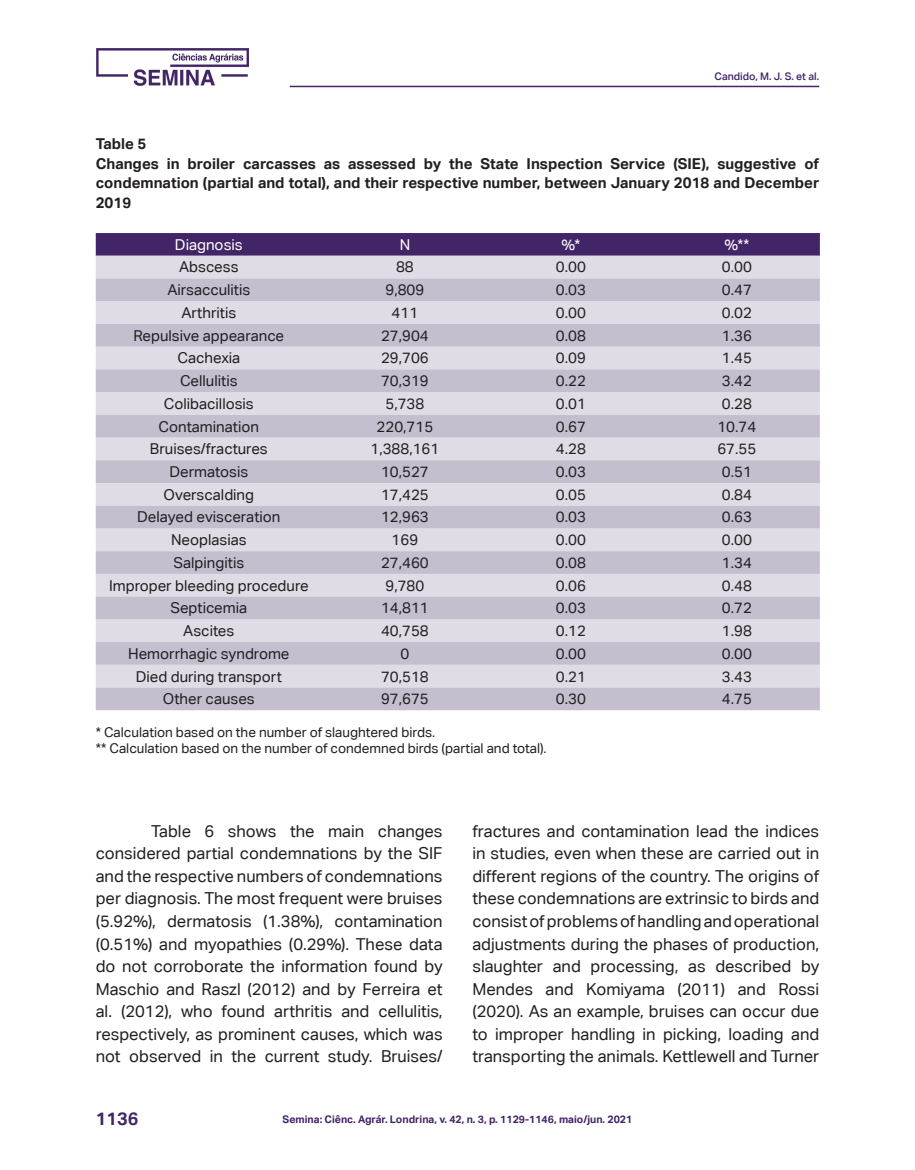
<style>
.page{position:relative;width:915px;height:1170px;background:#fff}
.page>*{position:absolute;margin:0;border:0;box-sizing:border-box;transform-origin:0 0}
.t1{font:700 18px "Aktiv Grotesk Corp";color:#422566}
.corpo_do_texto{font:16.5px/22.5px "Aktiv Grotesk Corp";color:#231f20;text-align:justify}
.texto_tabela{font:15px "Aktiv Grotesk Corp";color:#231f20}
.título_Tabela{font:700 15px/19.5px "Aktiv Grotesk Corp";color:#231f20;text-align:justify}
.texto_tabela-2{font:15px "Aktiv Grotesk Corp";color:#fff}
.legenda_de_tabela{font:13.5px "Aktiv Grotesk Corp";color:#231f20}
.t2{font:700 10.5px "Aktiv Grotesk Corp";color:#422566}
.t3{font:500 10.5px "Aktiv Grotesk Corp";color:#422566}
</style>
<div class="page">
<hr style="left:290px;top:86px;width:529px;height:1px;background:#422566">
<img style="left:96px;top:48px;width:152px;height:37px">
<div style="left:96px;top:233px;width:723px;height:23px;background:#422566"></div>
<div style="left:96px;top:256px;width:723px;height:22px;background:#e0dce5"></div>
<svg style="left:96px;top:278px;width:723px;height:432px;background:#d2ccd9"></svg>
<p class="t3" style="left:714px;top:69px;width:106px">Candido, M. J. S. et al.</p>
<p class="título_Tabela" style="left:96px;top:134px;width:52px">Table 5</p>
<p class="título_Tabela" style="left:96px;top:153px;width:724px">Changes in broiler carcasses as assessed by the State Inspection Service (SIE), suggestive of condemnation (partial and total), and their respective number, between January 2018 and December 2019</p>
<p class="texto_tabela-2" style="left:175px;top:235px;width:69px">Diagnosis</p>
<p class="texto_tabela-2" style="left:399px;top:235px;width:12px">N</p>
<p class="texto_tabela-2" style="left:561px;top:235px;width:20px">%*</p>
<p class="texto_tabela-2" style="left:724px;top:235px;width:26px">%**</p>
<p class="texto_tabela" style="left:179px;top:258px;width:61px">Abscess</p>
<p class="texto_tabela" style="left:396px;top:258px;width:19px">88</p>
<p class="texto_tabela" style="left:555px;top:258px;width:31px">0.00</p>
<p class="texto_tabela" style="left:721px;top:258px;width:31px">0.00</p>
<p class="texto_tabela" style="left:167px;top:281px;width:84px">Airsacculitis</p>
<p class="texto_tabela" style="left:385px;top:281px;width:40px">9,809</p>
<p class="texto_tabela" style="left:555px;top:281px;width:31px">0.03</p>
<p class="texto_tabela" style="left:721px;top:281px;width:31px">0.47</p>
<p class="texto_tabela" style="left:181px;top:304px;width:56px">Arthritis</p>
<p class="texto_tabela" style="left:391px;top:304px;width:28px">411</p>
<p class="texto_tabela" style="left:555px;top:304px;width:31px">0.00</p>
<p class="texto_tabela" style="left:721px;top:304px;width:31px">0.02</p>
<p class="texto_tabela" style="left:133px;top:326px;width:152px">Repulsive appearance</p>
<p class="texto_tabela" style="left:381px;top:326px;width:49px">27,904</p>
<p class="texto_tabela" style="left:555px;top:326px;width:31px">0.08</p>
<p class="texto_tabela" style="left:721px;top:326px;width:31px">1.36</p>
<p class="texto_tabela" style="left:177px;top:349px;width:64px">Cachexia</p>
<p class="texto_tabela" style="left:381px;top:349px;width:49px">29,706</p>
<p class="texto_tabela" style="left:555px;top:349px;width:31px">0.09</p>
<p class="texto_tabela" style="left:721px;top:349px;width:31px">1.45</p>
<p class="texto_tabela" style="left:180px;top:372px;width:59px">Cellulitis</p>
<p class="texto_tabela" style="left:381px;top:372px;width:49px">70,319</p>
<p class="texto_tabela" style="left:555px;top:372px;width:31px">0.22</p>
<p class="texto_tabela" style="left:721px;top:372px;width:31px">3.42</p>
<p class="texto_tabela" style="left:164px;top:394px;width:91px">Colibacillosis</p>
<p class="texto_tabela" style="left:385px;top:394px;width:40px">5,738</p>
<p class="texto_tabela" style="left:555px;top:394px;width:31px">0.01</p>
<p class="texto_tabela" style="left:721px;top:394px;width:31px">0.28</p>
<p class="texto_tabela" style="left:158px;top:417px;width:102px">Contamination</p>
<p class="texto_tabela" style="left:376px;top:417px;width:58px">220,715</p>
<p class="texto_tabela" style="left:555px;top:417px;width:31px">0.67</p>
<p class="texto_tabela" style="left:717px;top:417px;width:40px">10.74</p>
<p class="texto_tabela" style="left:150px;top:440px;width:119px">Bruises/fractures</p>
<p class="texto_tabela" style="left:370px;top:440px;width:70px">1,388,161</p>
<p class="texto_tabela" style="left:555px;top:440px;width:31px">4.28</p>
<p class="texto_tabela" style="left:717px;top:440px;width:40px">67.55</p>
<p class="texto_tabela" style="left:169px;top:463px;width:80px">Dermatosis</p>
<p class="texto_tabela" style="left:381px;top:463px;width:49px">10,527</p>
<p class="texto_tabela" style="left:555px;top:463px;width:31px">0.03</p>
<p class="texto_tabela" style="left:721px;top:463px;width:31px">0.51</p>
<p class="texto_tabela" style="left:163px;top:485px;width:92px">Overscalding</p>
<p class="texto_tabela" style="left:381px;top:485px;width:49px">17,425</p>
<p class="texto_tabela" style="left:555px;top:485px;width:31px">0.05</p>
<p class="texto_tabela" style="left:721px;top:485px;width:31px">0.84</p>
<p class="texto_tabela" style="left:137px;top:508px;width:145px">Delayed evisceration</p>
<p class="texto_tabela" style="left:381px;top:508px;width:49px">12,963</p>
<p class="texto_tabela" style="left:555px;top:508px;width:31px">0.03</p>
<p class="texto_tabela" style="left:721px;top:508px;width:31px">0.63</p>
<p class="texto_tabela" style="left:171px;top:531px;width:77px">Neoplasias</p>
<p class="texto_tabela" style="left:391px;top:531px;width:28px">169</p>
<p class="texto_tabela" style="left:555px;top:531px;width:31px">0.00</p>
<p class="texto_tabela" style="left:721px;top:531px;width:31px">0.00</p>
<p class="texto_tabela" style="left:173px;top:553px;width:72px">Salpingitis</p>
<p class="texto_tabela" style="left:381px;top:553px;width:49px">27,460</p>
<p class="texto_tabela" style="left:555px;top:553px;width:31px">0.08</p>
<p class="texto_tabela" style="left:721px;top:553px;width:31px">1.34</p>
<p class="texto_tabela" style="left:109px;top:576px;width:201px">Improper bleeding procedure</p>
<p class="texto_tabela" style="left:385px;top:576px;width:40px">9,780</p>
<p class="texto_tabela" style="left:555px;top:576px;width:31px">0.06</p>
<p class="texto_tabela" style="left:721px;top:576px;width:31px">0.48</p>
<p class="texto_tabela" style="left:170px;top:599px;width:78px">Septicemia</p>
<p class="texto_tabela" style="left:381px;top:599px;width:49px">14,811</p>
<p class="texto_tabela" style="left:555px;top:599px;width:31px">0.03</p>
<p class="texto_tabela" style="left:721px;top:599px;width:31px">0.72</p>
<p class="texto_tabela" style="left:183px;top:622px;width:53px">Ascites</p>
<p class="texto_tabela" style="left:381px;top:622px;width:49px">40,758</p>
<p class="texto_tabela" style="left:555px;top:622px;width:31px">0.12</p>
<p class="texto_tabela" style="left:721px;top:622px;width:31px">1.98</p>
<p class="texto_tabela" style="left:128px;top:644px;width:163px">Hemorrhagic syndrome</p>
<p class="texto_tabela" style="left:400px;top:644px;width:10px">0</p>
<p class="texto_tabela" style="left:555px;top:644px;width:31px">0.00</p>
<p class="texto_tabela" style="left:721px;top:644px;width:31px">0.00</p>
<p class="texto_tabela" style="left:136px;top:667px;width:147px">Died during transport</p>
<p class="texto_tabela" style="left:381px;top:667px;width:49px">70,518</p>
<p class="texto_tabela" style="left:555px;top:667px;width:31px">0.21</p>
<p class="texto_tabela" style="left:721px;top:667px;width:31px">3.43</p>
<p class="texto_tabela" style="left:163px;top:690px;width:93px">Other causes</p>
<p class="texto_tabela" style="left:381px;top:690px;width:49px">97,675</p>
<p class="texto_tabela" style="left:555px;top:690px;width:31px">0.30</p>
<p class="texto_tabela" style="left:721px;top:690px;width:31px">4.75</p>
<p class="legenda_de_tabela" style="left:96px;top:724px;width:340px">* Calculation based on the number of slaughtered birds.</p>
<p class="legenda_de_tabela" style="left:96px;top:740px;width:452px">** Calculation based on the number of condemned birds (partial and total).</p>
<p class="corpo_do_texto" style="left:96px;top:819px;width:348px;text-indent:55px">Table 6 shows the main changes considered partial condemnations by the SIF and the respective numbers of condemnations per diagnosis. The most frequent were bruises (5.92%), dermatosis (1.38%), contamination (0.51%) and myopathies (0.29%). These data do not corroborate the information found by Maschio and Raszl (2012) and by Ferreira et al. (2012), who found arthritis and cellulitis, respectively, as prominent causes, which was not observed in the current study. Bruises/</p>
<p class="corpo_do_texto" style="left:472px;top:819px;width:348px">fractures and contamination lead the indices in studies, even when these are carried out in different regions of the country. The origins of these condemnations are extrinsic to birds and consist of problems of handling and operational adjustments during the phases of production, slaughter and processing, as described by Mendes and Komiyama (2011) and Rossi (2020). As an example, bruises can occur due to improper handling in picking, loading and transporting the animals. Kettlewell and Turner</p>
<p class="t1" style="left:96px;top:1107px;width:44px">1136</p>
<p class="t2" style="left:282px;top:1112px;width:351px">Semina: Ciênc. Agrár. Londrina, v. 42, n. 3, p. 1129-1146, maio/jun. 2021</p>
</div>
